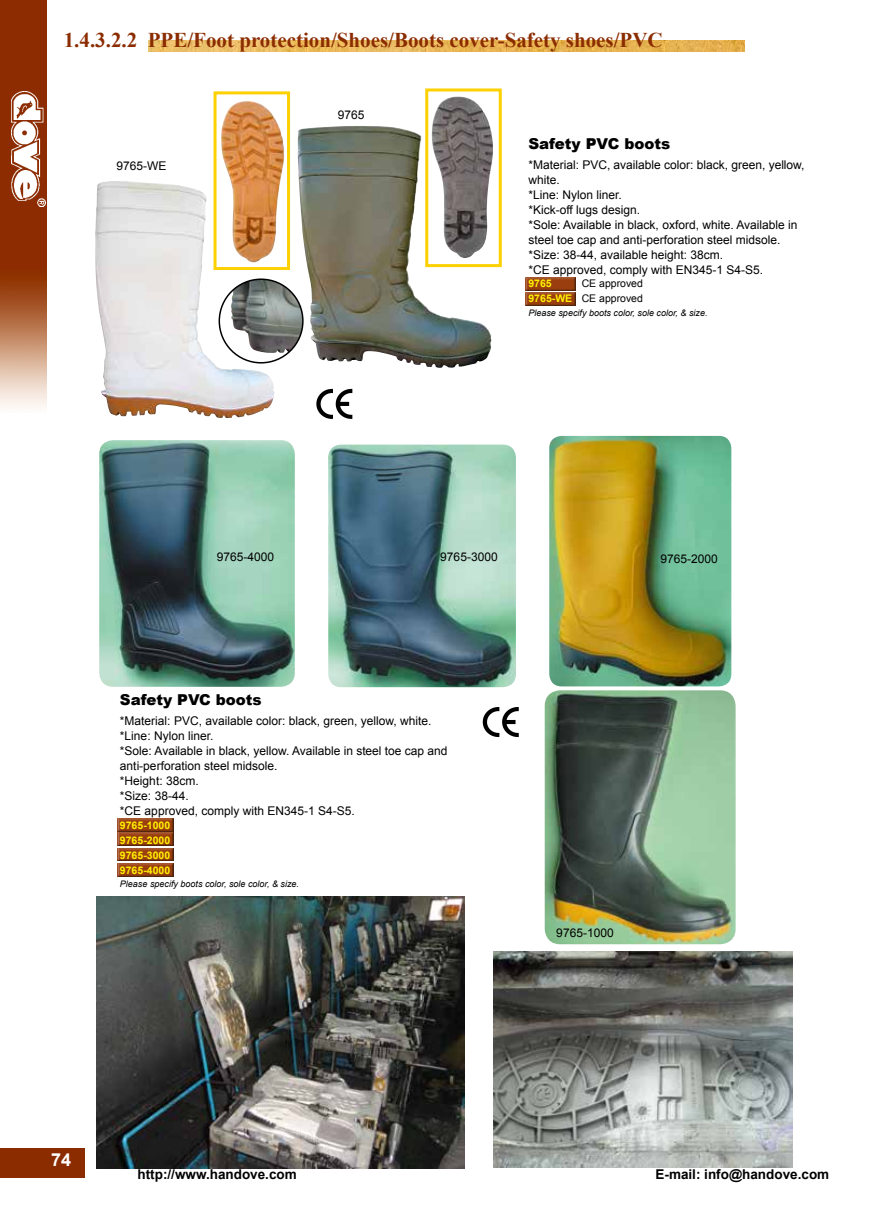
<style>
.page{position:relative;width:893px;height:1212px;background:#fff}
.page>*{position:absolute;margin:0;border:0;box-sizing:border-box;transform-origin:0 0}
.t1{font:700 21px "Times New Roman";color:#8b2c00}
.t2{font:700 18px "Arial";color:#fff}
.t3{font:900 15px "Arial";color:#000}
.t4{font:700 13.5px "Arial";color:#000}
.t5{font:12px/15px "Arial";color:#000}
.t6{font:700 10.5px/15px "Arial";color:#fff100;text-align:justify}
.t7{font:10.5px/15px "Arial";color:#000;text-align:right}
.t8{font:italic 9px "Arial";color:#000}
.s1{font-weight:700;color:#fff100}
</style>
<div class="page">
<div style="left:0;top:1148px;width:85px;height:30px;background:#8b2c00"></div>
<img style="left:0;top:0;width:47px;height:408px">
<img style="left:12px;top:91px;width:34px;height:115px">
<img style="left:97px;top:896px;width:368px;height:272px">
<img style="left:117px;top:863px;width:56px;height:13px">
<img style="left:117px;top:848px;width:56px;height:13px">
<img style="left:149px;top:40px;width:595px;height:11px">
<img style="left:526px;top:293px;width:49px;height:12px">
<img style="left:526px;top:277px;width:49px;height:13px">
<img style="left:95px;top:184px;width:167px;height:234px">
<img style="left:297px;top:127px;width:195px;height:241px">
<img style="left:231px;top:279px;width:71px;height:74px">
<div style="left:219px;top:278px;width:85px;height:85px;border:2px solid #000;border-radius:50%"></div>
<img style="left:221px;top:101px;width:63px;height:161px">
<div style="left:214px;top:91px;width:76px;height:179px;border:3px solid #fdd000"></div>
<svg style="left:316px;top:389px;width:36px;height:30px"></svg>
<div style="left:425px;top:88px;width:77px;height:179px;border:3px solid #fdd000"></div>
<img style="left:431px;top:97px;width:62px;height:161px">
<img style="left:545px;top:690px;width:191px;height:254px">
<img style="left:549px;top:436px;width:182px;height:250px">
<img style="left:328px;top:445px;width:188px;height:242px">
<img style="left:99px;top:440px;width:196px;height:247px">
<img style="left:117px;top:832px;width:56px;height:14px">
<svg style="left:117px;top:819px;width:56px;height:13px"></svg>
<img style="left:493px;top:951px;width:300px;height:217px">
<svg style="left:483px;top:707px;width:36px;height:30px"></svg>
<h1 class="t1" style="left:64px;top:26px;width:601px">1.4.3.2.2 PPE/Foot protection/Shoes/Boots cover-Safety shoes/PVC</h1>
<p class="t5" style="left:117px;top:158px;width:52px">9765-WE</p>
<p class="t5" style="left:338px;top:107px;width:28px">9765</p>
<p class="t3" style="left:528px;top:132px;width:143px">Safety PVC boots</p>
<p class="t5" style="left:528px;top:157px;width:278px">*Material: PVC, available color: black, green, yellow, white.<br>*Line: Nylon liner.<br>*Kick-off lugs design.<br>*Sole: Available in black, oxford, white. Available in steel toe cap and anti-perforation steel midsole. *Size: 38-44, available height: 38cm.<br>*CE approved, comply with EN345-1 S4-S5.</p>
<p class="t6" style="left:528px;top:276px;width:25px">9765</p>
<p class="t7" style="left:528px;top:276px;width:116px">CE approved<br><span class="s1">9765-WE</span> CE approved</p>
<p class="t8" style="left:528px;top:307px;width:181px">Please specify boots color, sole color, &amp; size.</p>
<p class="t5" style="left:217px;top:549px;width:59px">9765-4000</p>
<p class="t5" style="left:440px;top:549px;width:59px">9765-3000</p>
<p class="t5" style="left:660px;top:551px;width:59px">9765-2000</p>
<p class="t3" style="left:120px;top:689px;width:143px">Safety PVC boots</p>
<p class="t5" style="left:120px;top:713px;width:329px">*Material: PVC, available color: black, green, yellow, white. *Line: Nylon liner.<br>*Sole: Available in black, yellow. Available in steel toe cap and anti-perforation steel midsole.<br>*Height: 38cm.<br>*Size: 38-44.<br>*CE approved, comply with EN345-1 S4-S5.</p>
<p class="t6" style="left:120px;top:818px;width:52px">9765-1000<br>9765-2000<br>9765-3000<br>9765-4000</p>
<p class="t8" style="left:120px;top:878px;width:181px">Please specify boots color, sole color, &amp; size.</p>
<p class="t5" style="left:556px;top:925px;width:59px">9765-1000</p>
<h2 class="t2" style="left:51px;top:1148px;width:22px">74</h2>
<p class="t4" style="left:138px;top:1165px;width:161px">http://www.handove.com</p>
<p class="t4" style="left:656px;top:1165px;width:175px">E-mail: info@handove.com</p>
</div>
